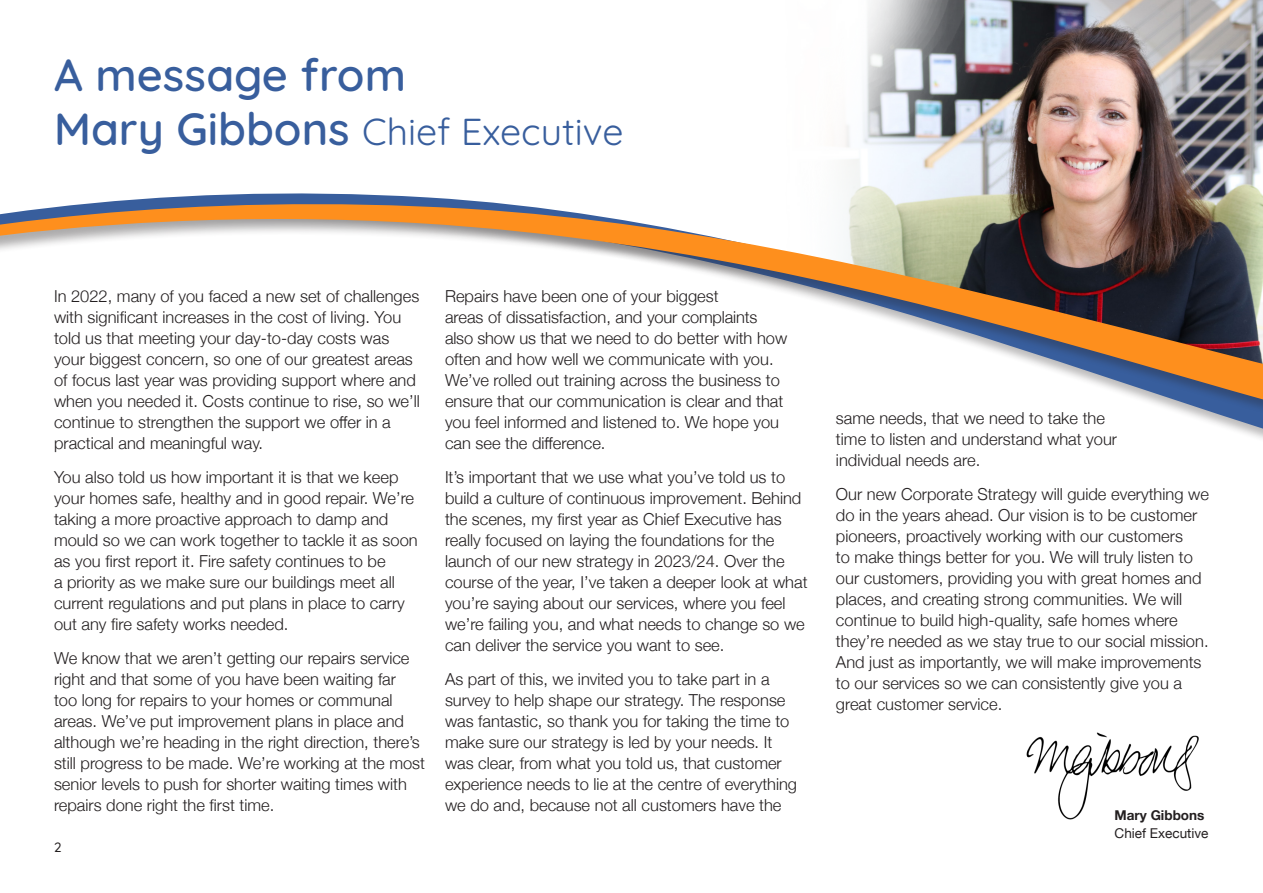
<style>
.page{position:relative;width:1263px;height:893px;background:#fff}
.page>*{position:absolute;margin:0;border:0;box-sizing:border-box;transform-origin:0 0}
.t1{font:600 45px "Quicksand";color:#385e9d}
.t2{font:37.5px "Quicksand";color:#385e9d}
.t3{font:300 16.5px/21px "Helvetica Neue";color:#231f20}
.t4{font:13.5px/18px "Helvetica Neue";color:#231f20}
.t5{font:500 13.5px "Quicksand";color:#231f20}
.s1{font-weight:600;font-size:45px}
.s2{font-weight:700}
</style>
<div class="page">
<img style="left:845px;top:0;width:418px;height:164px">
<img style="left:1026px;top:732px;width:173px;height:88px">
<img style="left:850px;top:164px;width:411px;height:12px">
<svg style="left:0;top:176px;width:1263px;height:263px"></svg>
<p class="t1" style="left:54px;top:40px;width:353px">A message from</p>
<p class="t2" style="left:54px;top:102px;width:571px"><span class="s1">Mary Gibbons</span> Chief Executive</p>
<p class="t3" style="left:54px;top:285px;width:367px">In 2022, many of you faced a new set of challenges with significant increases in the cost of living. You told us that meeting your day-to-day costs was your biggest concern, so one of our greatest areas of focus last year was providing support where and when you needed it. Costs continue to rise, so we’ll continue to strengthen the support we offer in a practical and meaningful way.</p>
<p class="t3" style="left:54px;top:466px;width:365px">You also told us how important it is that we keep your homes safe, healthy and in good repair. We’re taking a more proactive approach to damp and mould so we can work together to tackle it as soon as you first report it. Fire safety continues to be<br>a priority as we make sure our buildings meet all current regulations and put plans in place to carry out any fire safety works needed.</p>
<p class="t3" style="left:54px;top:646px;width:373px">We know that we aren’t getting our repairs service right and that some of you have been waiting far<br>too long for repairs to your homes or communal areas. We’ve put improvement plans in place and although we’re heading in the right direction, there’s still progress to be made. We’re working at the most senior levels to push for shorter waiting times with repairs done right the first time.</p>
<p class="t5" style="left:54px;top:837px;width:9px">2</p>
<p class="t3" style="left:445px;top:285px;width:344px">Repairs have been one of your biggest<br>areas of dissatisfaction, and your complaints also show us that we need to do better with how often and how well we communicate with you.<br>We’ve rolled out training across the business to ensure that our communication is clear and that you feel informed and listened to. We hope you can see the difference.</p>
<p class="t3" style="left:445px;top:466px;width:364px">It’s important that we use what you’ve told us to build a culture of continuous improvement. Behind the scenes, my first year as Chief Executive has really focused on laying the foundations for the launch of our new strategy in 2023/24. Over the course of the year, I’ve taken a deeper look at what you’re saying about our services, where you feel we’re failing you, and what needs to change so we can deliver the service you want to see.</p>
<p class="t3" style="left:445px;top:667px;width:354px">As part of this, we invited you to take part in a survey to help shape our strategy. The response was fantastic, so thank you for taking the time to make sure our strategy is led by your needs. It was clear, from what you told us, that customer experience needs to lie at the centre of everything we do and, because not all customers have the</p>
<p class="t3" style="left:836px;top:407px;width:283px">same needs, that we need to take the time to listen and understand what your individual needs are.</p>
<p class="t3" style="left:836px;top:482px;width:374px">Our new Corporate Strategy will guide everything we do in the years ahead. Our vision is to be customer pioneers, proactively working with our customers<br>to make things better for you. We will truly listen to our customers, providing you with great homes and places, and creating strong communities. We will continue to build high-quality, safe homes where they’re needed as we stay true to our social mission.<br>And just as importantly, we will make improvements to our services so we can consistently give you a great customer service.</p>
<p class="t4" style="left:1114px;top:807px;width:95px"><span class="s2">Mary Gibbons<br></span>Chief Executive</p>
</div>
